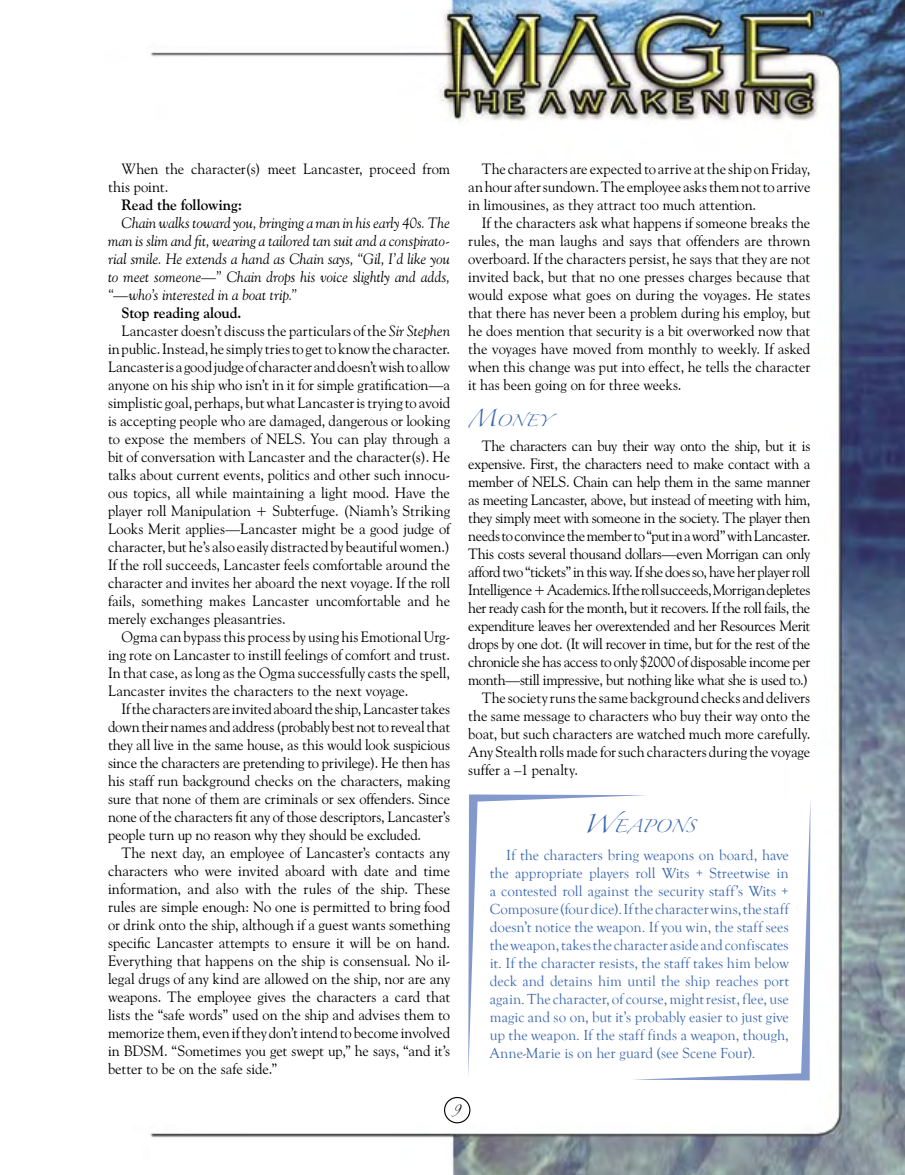
<style>
.page{position:relative;width:905px;height:1175px;background:#fff}
.page>*{position:absolute;margin:0;border:0;box-sizing:border-box;transform-origin:0 0}
.t1{font:15px/18px "Goudy Old Style BT";letter-spacing:-.01em;color:#000;text-align:justify}
.t2{font:15px/18px "Goudy Old Style T";color:#3c68ae;text-align:justify}
.t3{font:15px "Goudy Old Style BT";letter-spacing:-.035em;color:#000}
.t4{font:15px "Goudy Old Style BT";letter-spacing:-.03em;color:#000}
.t5{font:italic 15px/18px "Goudy Old Style BT";color:#000;text-align:justify}
.t6{font:700 15px "Goudy Old Style BT";color:#000}
.t7{font:11.55px "Zapfino";letter-spacing:.015em;color:#3c68ae;scale:.96 1}
.t8{font:10.5px "Zapfino";color:#3c68ae}
.t9{font:10.5px "Zapfino";color:#000;scale:.9 1}
.s1{font-style:italic}
.s2{font-size:15px}
.s3{font-size:16.5px}
</style>
<div class="page">
<img style="left:150px;top:0;width:754px;height:1174px">
<div style="left:444px;top:1096px;width:26px;height:27px;border:1px solid #000;border-radius:50%"></div>
<svg style="left:468px;top:794px;width:179px;height:283px"></svg>
<svg style="left:631px;top:797px;width:179px;height:283px"></svg>
<p class="t1" style="left:108px;top:159px;width:343px;text-indent:14px">When the character(s) meet Lancaster, proceed from this point.</p>
<p class="t6" style="left:122px;top:195px;width:122px">Read the following:</p>
<p class="t5" style="left:108px;top:213px;width:344px;text-indent:14px">Chain walks toward you, bringing a man in his early 40s. The man is slim and fit, wearing a tailored tan suit and a conspirato&shy;rial smile. He extends a hand as Chain says, “Gil, I’d like you to meet someone—” Chain drops his voice slightly and adds, “—who’s interested in a boat trip.”</p>
<p class="t6" style="left:122px;top:303px;width:121px">Stop reading aloud.</p>
<p class="t1" style="left:122px;top:321px;width:330px">Lancaster doesn’t discuss the particulars of the <span class="s1">Sir Stephen</span></p>
<p class="t1" style="left:108px;top:339px;width:343px">in public. Instead, he simply tries to get to know the character.</p>
<p class="t1" style="left:108px;top:357px;width:343px">Lancaster is a good judge of character and doesn’t wish to allow</p>
<p class="t1" style="left:108px;top:375px;width:344px">anyone on his ship who isn’t in it for simple gratification—a</p>
<p class="t1" style="left:108px;top:393px;width:343px">simplistic goal, perhaps, but what Lancaster is trying to avoid</p>
<p class="t1" style="left:108px;top:411px;width:344px">is accepting people who are damaged, dangerous or looking</p>
<p class="t1" style="left:108px;top:429px;width:344px">to expose the members of NELS. You can play through a</p>
<p class="t1" style="left:108px;top:447px;width:344px">bit of conversation with Lancaster and the character(s). He</p>
<p class="t1" style="left:108px;top:465px;width:344px">talks about current events, politics and other such innocu-</p>
<p class="t1" style="left:108px;top:483px;width:343px">ous topics, all while maintaining a light mood. Have the</p>
<p class="t1" style="left:108px;top:501px;width:343px">player roll Manipulation + Subterfuge. (Niamh’s Striking</p>
<p class="t1" style="left:108px;top:519px;width:344px">Looks Merit applies—Lancaster might be a good judge of</p>
<p class="t1" style="left:108px;top:537px;width:343px">character, but he’s also easily distracted by beautiful women.)</p>
<p class="t1" style="left:108px;top:555px;width:343px">If the roll succeeds, Lancaster feels comfortable around the</p>
<p class="t1" style="left:108px;top:573px;width:344px">character and invites her aboard the next voyage. If the roll</p>
<p class="t1" style="left:108px;top:591px;width:344px">fails, something makes Lancaster uncomfortable and he</p>
<p class="t1" style="left:108px;top:609px;width:179px">merely exchanges pleasantries.</p>
<p class="t1" style="left:122px;top:627px;width:330px">Ogma can bypass this process by using his Emotional Urg-</p>
<p class="t1" style="left:108px;top:645px;width:343px">ing rote on Lancaster to instill feelings of comfort and trust.</p>
<p class="t1" style="left:108px;top:663px;width:343px">In that case, as long as the Ogma successfully casts the spell,</p>
<p class="t1" style="left:108px;top:681px;width:302px">Lancaster invites the characters to the next voyage.</p>
<p class="t1" style="left:122px;top:699px;width:330px">If the characters are invited aboard the ship, Lancaster takes</p>
<p class="t1" style="left:108px;top:717px;width:343px">down their names and address (probably best not to reveal that</p>
<p class="t1" style="left:108px;top:735px;width:343px">they all live in the same house, as this would look suspicious</p>
<p class="t1" style="left:108px;top:753px;width:343px">since the characters are pretending to privilege). He then has</p>
<p class="t1" style="left:108px;top:771px;width:343px">his staff run background checks on the characters, making</p>
<p class="t1" style="left:108px;top:789px;width:344px">sure that none of them are criminals or sex offenders. Since</p>
<p class="t1" style="left:108px;top:807px;width:343px">none of the characters fit any of those descriptors, Lancaster’s</p>
<p class="t1" style="left:108px;top:825px;width:315px">people turn up no reason why they should be excluded.</p>
<p class="t1" style="left:122px;top:843px;width:330px">The next day, an employee of Lancaster’s contacts any</p>
<p class="t1" style="left:108px;top:861px;width:343px">characters who were invited aboard with date and time</p>
<p class="t1" style="left:108px;top:879px;width:344px">information, and also with the rules of the ship. These</p>
<p class="t1" style="left:108px;top:897px;width:343px">rules are simple enough: No one is permitted to bring food</p>
<p class="t1" style="left:108px;top:915px;width:343px">or drink onto the ship, although if a guest wants something</p>
<p class="t1" style="left:108px;top:933px;width:343px">specific Lancaster attempts to ensure it will be on hand.</p>
<p class="t1" style="left:108px;top:951px;width:344px">Everything that happens on the ship is consensual. No il-</p>
<p class="t1" style="left:108px;top:969px;width:344px">legal drugs of any kind are allowed on the ship, nor are any</p>
<p class="t1" style="left:108px;top:987px;width:343px">weapons. The employee gives the characters a card that</p>
<p class="t1" style="left:108px;top:1005px;width:343px">lists the “safe words” used on the ship and advises them to</p>
<p class="t1" style="left:108px;top:1023px;width:343px">memorize them, even if they don’t intend to become involved</p>
<p class="t1" style="left:108px;top:1041px;width:343px">in BDSM. “Sometimes you get swept up,” he says, “and it’s</p>
<p class="t1" style="left:108px;top:1059px;width:171px">better to be on the safe side.”</p>
<p class="t1" style="left:468px;top:159px;width:344px;text-indent:14px">The characters are expected to arrive at the ship on Friday, an hour after sundown. The employee asks them not to arrive in limousines, as they attract too much attention.</p>
<p class="t1" style="left:468px;top:213px;width:344px;text-indent:14px">If the characters ask what happens if someone breaks the rules, the man laughs and says that offenders are thrown overboard. If the characters persist, he says that they are not invited back, but that no one presses charges because that would expose what goes on during the voyages. He states that there has never been a problem during his employ, but he does mention that security is a bit overworked now that the voyages have moved from monthly to weekly. If asked when this change was put into effect, he tells the character it has been going on for three weeks.</p>
<p class="t8" style="left:468px;top:417px;width:91px"><span class="s2">M</span>ONEY</p>
<p class="t3" style="left:482px;top:436px;width:330px">The characters can buy their way onto the ship, but it is</p>
<p class="t4" style="left:468px;top:454px;width:343px">expensive. First, the characters need to make contact with a</p>
<p class="t1" style="left:468px;top:472px;width:343px">member of NELS. Chain can help them in the same manner</p>
<p class="t4" style="left:468px;top:490px;width:343px">as meeting Lancaster, above, but instead of meeting with him,</p>
<p class="t3" style="left:468px;top:508px;width:344px">they simply meet with someone in the society. The player then</p>
<p class="t3" style="left:468px;top:526px;width:343px">needs to convince the member to “put in a word” with Lancaster.</p>
<p class="t1" style="left:468px;top:544px;width:343px">This costs several thousand dollars—even Morrigan can only</p>
<p class="t3" style="left:468px;top:562px;width:343px">afford two “tickets” in this way. If she does so, have her player roll</p>
<p class="t3" style="left:468px;top:580px;width:344px">Intelligence + Academics. If the roll succeeds, Morrigan depletes</p>
<p class="t3" style="left:468px;top:598px;width:343px">her ready cash for the month, but it recovers. If the roll fails, the</p>
<p class="t3" style="left:468px;top:616px;width:344px">expenditure leaves her overextended and her Resources Merit</p>
<p class="t4" style="left:468px;top:634px;width:343px">drops by one dot. (It will recover in time, but for the rest of the</p>
<p class="t4" style="left:468px;top:652px;width:343px">chronicle she has access to only $2000 of disposable income per</p>
<p class="t4" style="left:468px;top:670px;width:342px">month—still impressive, but nothing like what she is used to.)</p>
<p class="t1" style="left:482px;top:688px;width:330px">The society runs the same background checks and delivers</p>
<p class="t1" style="left:468px;top:706px;width:343px">the same message to characters who buy their way onto the</p>
<p class="t1" style="left:468px;top:724px;width:344px">boat, but such characters are watched much more carefully.</p>
<p class="t1" style="left:468px;top:742px;width:343px">Any Stealth rolls made for such characters during the voyage</p>
<p class="t1" style="left:468px;top:760px;width:111px">suffer a –1 penalty.</p>
<p class="t7" style="left:583px;top:820px;width:118px"><span class="s3">W</span>EAPONS</p>
<p class="t2" style="left:490px;top:846px;width:300px;text-indent:16px">If the characters bring weapons on board, have the appropriate players roll Wits + Streetwise in a contested roll against the security staff’s Wits + Composure (four dice). If the character wins, the staff doesn’t notice the weapon. If you win, the staff sees the weapon, takes the character aside and confiscates it. If the character resists, the staff takes him below deck and detains him until the ship reaches port again. The character, of course, might resist, flee, use magic and so on, but it’s probably easier to just give up the weapon. If the staff finds a weapon, though, Anne-Marie is on her guard (see Scene Four).</p>
<p class="t9" style="left:451px;top:1106px;width:11px">9</p>
</div>
